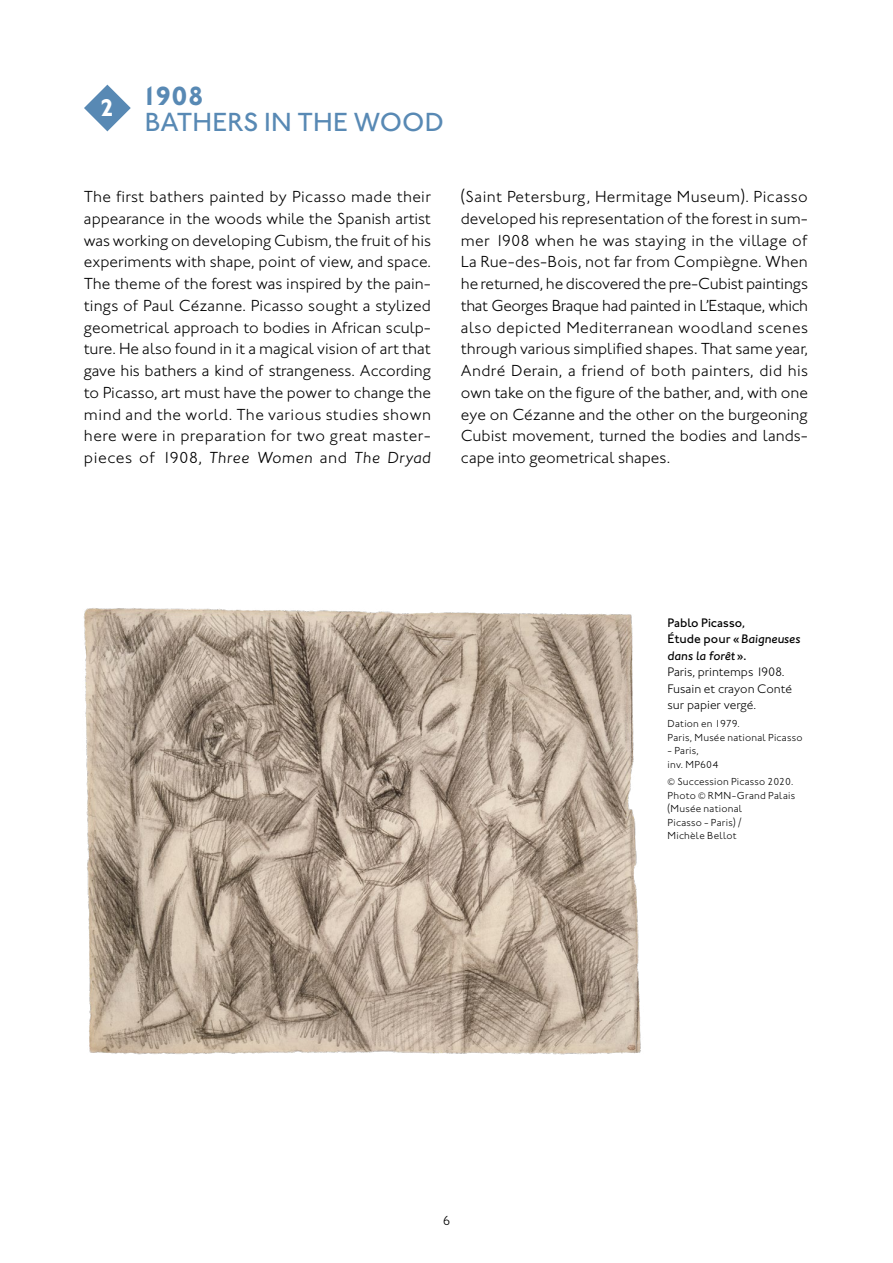
<style>
.page{position:relative;width:893px;height:1263px;background:#fff}
.page>*{position:absolute;margin:0;border:0;box-sizing:border-box;transform-origin:0 0}
.t1{font:500 27px "Johnston ITC";color:#5889b4}
.t2{font:700 27px "Johnston ITC";color:#5889b4}
.t3{font:700 24.9px "Johnston ITC";color:#fff}
.t4{font:300 16.5px/21.8px "Johnston ITC";color:#000;text-align:justify}
.t5{font:italic 300 16.5px "Johnston ITC Pro";letter-spacing:.03em;color:#000}
.t6{font:300 13.5px "Johnston ITC";color:#000}
.t7{font:300 12.75px/16.5px "Johnston ITC";color:#000}
.t8{font:500 12.75px/16.5px "Johnston ITC";color:#000}
.t9{font:italic 500 12.75px "Johnston ITC Pro";color:#000}
.t10{font:300 10.5px/13.5px "Johnston ITC";letter-spacing:.025em;color:#000}
.s1{font-family:"Johnston ITC";font-style:normal}
.s2{font-family:"Johnston ITC Pro";font-style:italic}
</style>
<div class="page">
<img style="left:83px;top:608px;width:558px;height:447px">
<svg style="left:84px;top:85px;width:47px;height:46px"></svg>
<h2 class="t3" style="left:100px;top:93px;width:16px">2</h2>
<h1 class="t2" style="left:141px;top:80px;width:64px">1908</h1>
<h1 class="t1" style="left:145px;top:106px;width:301px">BATHERS IN THE WOOD</h1>
<p class="t4" style="left:84px;top:186px;width:349px">The first bathers painted by Picasso made their appearance in the woods while the Spanish artist was working on developing Cubism, the fruit of his experiments with shape, point of view, and space.<br>The theme of the forest was inspired by the pain&shy;tings of Paul Cézanne. Picasso sought a stylized geometrical approach to bodies in African sculp&shy;ture. He also found in it a magical vision of art that gave his bathers a kind of strangeness. According to Picasso, art must have the power to change the mind and the world. The various studies shown here were in preparation for two great master-</p>
<p class="t5" style="left:84px;top:448px;width:349px"><span class="s1">pieces of 1908,</span> Three Women <span class="s1">and</span> The Dryad</p>
<p class="t4" style="left:461px;top:186px;width:349px">(Saint Petersburg, Hermitage Museum). Picasso developed his representation of the forest in sum&shy;mer 1908 when he was staying in the village of La Rue-des-Bois, not far from Compiègne. When he returned, he discovered the pre-Cubist paintings that Georges Braque had painted in L’Estaque, which also depicted Mediterranean woodland scenes through various simplified shapes. That same year, André Derain, a friend of both painters, did his own take on the figure of the bather, and, with one eye on Cézanne and the other on the burgeoning Cubist movement, turned the bodies and lands&shy;cape into geometrical shapes.</p>
<p class="t8" style="left:668px;top:614px;width:134px">Pablo Picasso,<br>Étude pour «<span class="s2">Baigneuses</span></p>
<p class="t9" style="left:668px;top:648px;width:80px">dans la forêt <span class="s1">».</span></p>
<p class="t7" style="left:668px;top:664px;width:126px">Paris, printemps 1908.<br>Fusain et crayon Conté sur papier vergé.</p>
<p class="t10" style="left:668px;top:717px;width:136px">Dation en 1979.<br>Paris, Musée national Picasso</p>
<p class="t10" style="left:668px;top:744px;width:52px">- Paris,<br>inv. MP604</p>
<p class="t10" style="left:668px;top:775px;width:129px">© Succession Picasso 2020.<br>Photo © RMN-Grand Palais (Musée national<br>Picasso - Paris) /<br>Michèle Bellot</p>
<p class="t6" style="left:443px;top:1213px;width:9px">6</p>
</div>
